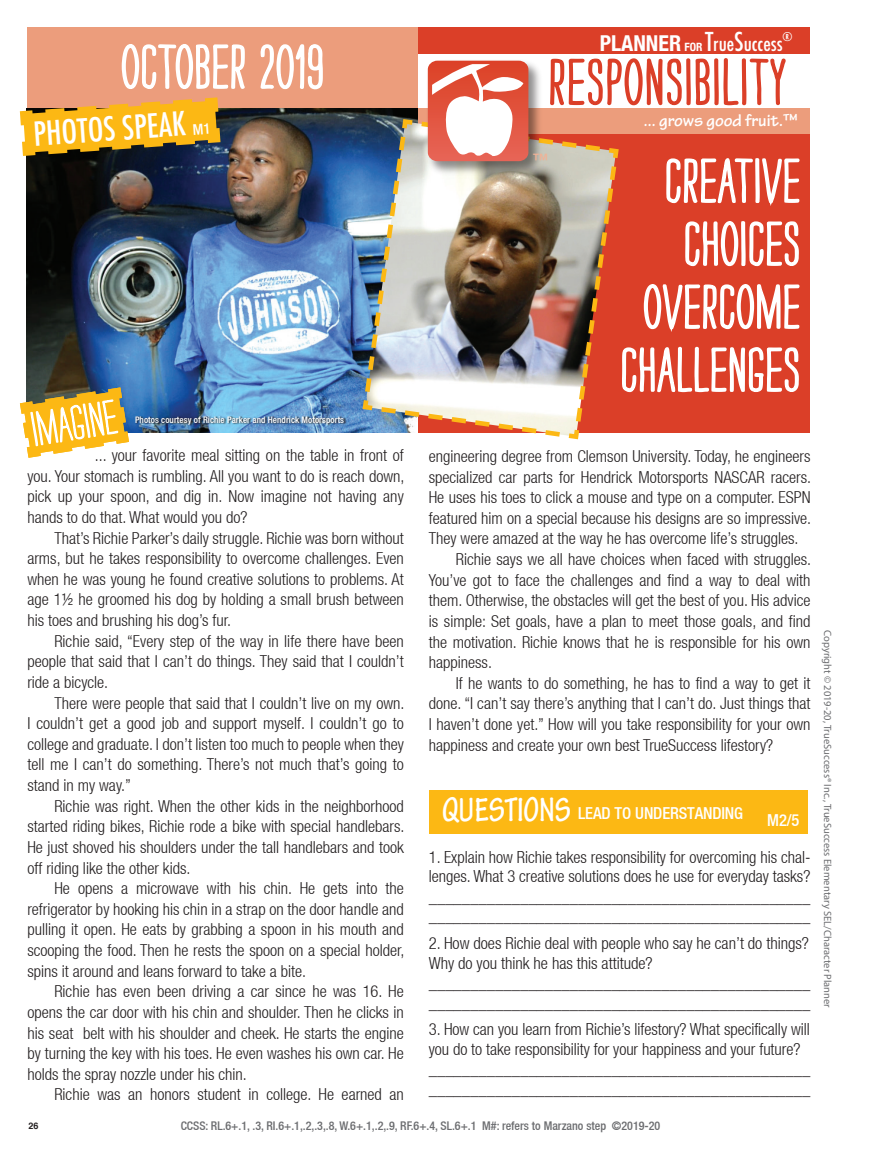
<style>
.page{position:relative;width:891px;height:1161px;background:#fff}
.page>*{position:absolute;margin:0;border:0;box-sizing:border-box;transform-origin:0 0}
.t1{font:500 condensed 32.4px "Futura";color:#fff}
.t2{font:500 condensed 20.1px "Futura";color:#fff}
.t3{font:18.6px "Helvetica";color:#f0b296}
.t4{font:18px "Tekton MM 503 488";color:#fff}
.t5{font:300 condensed 16.65px/20px "Helvetica Neue LT";color:#231f20}
.t6{font:300 condensed 16.5px/20.7px "Helvetica Neue LT";color:#231f20;text-align:justify}
.t7{font:500 condensed 16.5px "Helvetica Neue LT";letter-spacing:-.01em;color:#fff}
.t8{font:500 condensed 12px "Helvetica Neue LT";color:#6c6d70}
.t9{font:500 condensed 11.7px "Futura";color:#fff}
.t10{font:10.5px "Myriad Pro";color:#6c6d70}
.t11{font:500 condensed 9px "Helvetica Neue LT";letter-spacing:.01em;color:#fff}
.t12{font:700 9px "Helvetica";color:#231f20}
.s1{font-family:"Helvetica Neue LT";font-size:14.85px}
.s2{font-family:"Helvetica Neue";font-weight:700;font-size:21.9px}
.s3{font-family:"Helvetica Neue";font-weight:700;font-size:11.4px}
.s4{font-size:25.35px}
.s5{font-family:"Tekton MM 503 250";font-weight:400;font-stretch:normal;font-size:36px}
</style>
<div class="page">
<div style="left:27px;top:27px;width:783px;height:81px;background:#ec9d7c"></div>
<img style="left:27px;top:108px;width:335px;height:324px">
<svg style="left:135px;top:416px;width:212px;height:10px;background:#496e93"></svg>
<svg style="left:260px;top:44px;width:63px;height:46px"></svg>
<div style="left:418px;top:108px;width:392px;height:26px;background:#ec9d7c"></div>
<svg style="left:19px;top:44px;width:228px;height:115px"></svg>
<svg style="left:19px;top:324px;width:113px;height:134px"></svg>
<div style="left:430px;top:790px;width:378px;height:44px;background:#fcb814"></div>
<img style="left:362px;top:27px;width:440px;height:413px">
<h1 class="t1" style="left:32px;top:113px;width:178px;rotate:-4deg">PHOTOS SPEAK <span class="s1">M1</span></h1>
<p class="t3" style="left:531px;top:147px;width:20px">™</p>
<p class="t2" style="left:600px;top:30px;width:184px"><span class="s2">PLANNER</span> <span class="s3">FOR</span> <span class="s4">T</span>rue<span class="s4">S</span>uccess</p>
<p class="t9" style="left:783px;top:29px;width:12px">®</p>
<p class="t4" style="left:644px;top:111px;width:156px">... grows good fruit.™</p>
<p class="t11" style="left:135px;top:414px;width:211px">Photos courtesy of Richie Parker and Hendrick Motorsports</p>
<p class="t6" style="left:27px;top:445px;width:379px;text-indent:68px">... your favorite meal sitting on the table in front of you. Your stomach is rumbling. All you want to do is reach down, pick up your spoon, and dig in. Now imagine not having any hands to do that. What would you do?</p>
<p class="t6" style="left:27px;top:527px;width:378px;text-indent:27px">That’s Richie Parker’s daily struggle. Richie was born without arms, but he takes responsibility to overcome challenges. Even when he was young he found creative solutions to problems. At age 1½ he groomed his dog by holding a small brush between his toes and brushing his dog’s fur.</p>
<p class="t6" style="left:27px;top:630px;width:378px;text-indent:27px">Richie said, “Every step of the way in life there have been people that said that I can’t do things. They said that I couldn’t ride a bicycle.</p>
<p class="t6" style="left:27px;top:692px;width:379px;text-indent:27px">There were people that said that I couldn’t live on my own.<br>I couldn’t get a good job and support myself. I couldn’t go to college and graduate. I don’t listen too much to people when they tell me I can’t do something. There’s not much that’s going to stand in my way.”</p>
<p class="t6" style="left:27px;top:795px;width:379px;text-indent:27px">Richie was right. When the other kids in the neighborhood started riding bikes, Richie rode a bike with special handlebars.<br>He just shoved his shoulders under the tall handlebars and took off riding like the other kids.</p>
<p class="t6" style="left:27px;top:878px;width:379px;text-indent:27px">He opens a microwave with his chin. He gets into the refrigerator by hooking his chin in a strap on the door handle and pulling it open. He eats by grabbing a spoon in his mouth and scooping the food. Then he rests the spoon on a special holder, spins it around and leans forward to take a bite.</p>
<p class="t6" style="left:27px;top:981px;width:378px;text-indent:27px">Richie has even been driving a car since he was 16. He opens the car door with his chin and shoulder. Then he clicks in his seat belt with his shoulder and cheek. He starts the engine by turning the key with his toes. He even washes his own car. He holds the spray nozzle under his chin.</p>
<p class="t6" style="left:54px;top:1084px;width:351px">Richie was an honors student in college. He earned an</p>
<p class="t6" style="left:429px;top:446px;width:383px">engineering degree from Clemson University. Today, he engineers</p>
<p class="t6" style="left:429px;top:466px;width:384px">specialized car parts for Hendrick Motorsports NASCAR racers.</p>
<p class="t6" style="left:429px;top:487px;width:383px">He uses his toes to click a mouse and type on a computer. ESPN</p>
<p class="t6" style="left:429px;top:507px;width:384px">featured him on a special because his designs are so impressive.</p>
<p class="t6" style="left:429px;top:528px;width:371px">They were amazed at the way he has overcome life’s struggles.</p>
<p class="t6" style="left:456px;top:549px;width:357px">Richie says we all have choices when faced with struggles.</p>
<p class="t6" style="left:429px;top:569px;width:383px">You’ve got to face the challenges and find a way to deal with</p>
<p class="t6" style="left:429px;top:590px;width:383px">them. Otherwise, the obstacles will get the best of you. His advice</p>
<p class="t6" style="left:429px;top:611px;width:383px">is simple: Set goals, have a plan to meet those goals, and find</p>
<p class="t6" style="left:429px;top:631px;width:383px">the motivation. Richie knows that he is responsible for his own</p>
<p class="t6" style="left:429px;top:652px;width:65px">happiness.</p>
<p class="t6" style="left:456px;top:672px;width:356px">If he wants to do something, he has to find a way to get it</p>
<p class="t6" style="left:429px;top:693px;width:383px">done. “I can’t say there’s anything that I can’t do. Just things that</p>
<p class="t6" style="left:429px;top:714px;width:383px">I haven’t done yet.” How will you take responsibility for your own</p>
<p class="t6" style="left:429px;top:734px;width:346px">happiness and create your own best TrueSuccess lifestory?</p>
<p class="t7" style="left:442px;top:803px;width:303px"><span class="s5">QUESTIONS</span> LEAD TO UNDERSTANDING</p>
<p class="t7" style="left:767px;top:810px;width:34px">M2/5</p>
<p class="t5" style="left:429px;top:847px;width:383px;text-align:justify">1. Explain how Richie takes responsibility for overcoming his chal&shy;lenges. What 3 creative solutions does he use for everyday tasks? ______________________________________________ ______________________________________________</p>
<p class="t5" style="left:429px;top:933px;width:383px">2. How does Richie deal with people who say he can’t do things?<br>Why do you think he has this attitude? ______________________________________________ ______________________________________________</p>
<p class="t5" style="left:429px;top:1019px;width:383px">3. How can you learn from Richie’s lifestory? What specifically will you do to take responsibility for your happiness and your future? ______________________________________________ ______________________________________________</p>
<p class="t12" style="left:29px;top:1119px;width:11px">26</p>
<p class="t8" style="left:181px;top:1119px;width:481px">CCSS: RL.6+.1, .3, RI.6+.1,.2,.3,.8, W.6+.1,.2,.9, RF.6+.4, SL.6+.1 M#: refers to Marzano step ©2019-20</p>
<p class="t10" style="left:834px;top:630px;width:379px;rotate:90deg">Copyright © 2019-20, TrueSuccess® Inc., TrueSuccess Elementary SEL/Character Planner</p>
</div>
